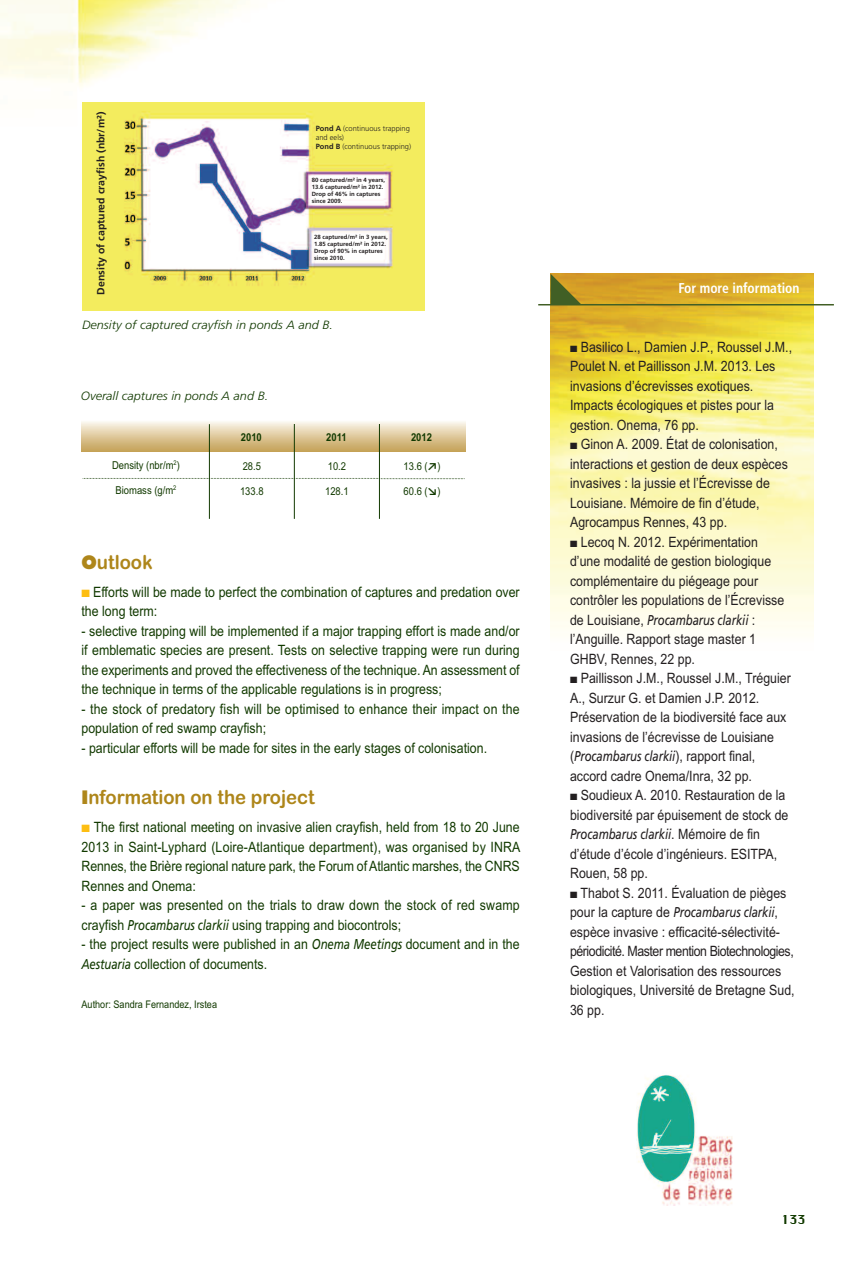
<style>
.page{position:relative;width:851px;height:1263px;background:#fff}
.page>*{position:absolute;margin:0;border:0;box-sizing:border-box;transform-origin:0 0}
.t1{font:19.5px "Arial Rounded MT Bold";color:#ae861a;scale:.95 1}
.t2{font:14.25px/19.5px "Arial Narrow";color:#231f20;scale:1.06 1}
.t3{font:14.25px/19.5px "Arial Narrow";color:#123a01;scale:1.06 1}
.t4{font:italic 14.25px "Frutiger";letter-spacing:-.01em;color:#231f20;scale:.8 1}
.t5{font:700 condensed 14.25px "Frutiger";color:#fff;scale:.95 1}
.t6{font:italic 300 12px "Frutiger";color:#123a01;scale:1.06 1}
.t7{font:12px "Chicago FLF";color:#123a01}
.t8{font:10.8px "Arial Narrow";color:#123a01;scale:1.06 1}
.t9{font:700 10.8px "Arial Narrow";color:#123a01;scale:1.06 1}
.t10{font:700 10.5px "Frutiger";color:#231f20}
.t11{font:10.5px "Arial Narrow";color:#123a01;scale:1.06 1}
.t12{font:300 7.5px/9px "Frutiger";color:#231f20}
.t13{font:700 6px/7.2px "Frutiger";color:#231f20}
.s1{font-weight:700}
.s2{font-family:"Calibri";font-weight:700}
.s3{font-family:"Futura";font-weight:800;font-size:18px}
.s4{color:#fdbe12}
.s5{font-family:"Frutiger";font-style:italic}
.s6{font-family:"Arial Narrow";font-style:normal}
</style>
<div class="page">
<img style="left:0;top:0;width:425px;height:152px">
<img style="left:550px;top:274px;width:263px;height:143px">
<hr style="left:538px;top:304px;width:295px;height:1px;background:#415f25">
<svg style="left:550px;top:274px;width:31px;height:30px"></svg>
<img style="left:550px;top:417px;width:263px;height:213px">
<img style="left:636px;top:1075px;width:97px;height:130px">
<img style="left:82px;top:102px;width:342px;height:209px">
<img style="left:82px;top:421px;width:384px;height:31px">
<hr style="left:209px;top:424px;width:1px;height:95px;background:#123a01">
<svg style="left:83px;top:478px;width:382px;height:1px"></svg>
<hr style="left:294px;top:424px;width:1px;height:95px;background:#123a01">
<hr style="left:379px;top:424px;width:1px;height:95px;background:#123a01">
<p class="t10" style="left:96px;top:295px;width:184px;rotate:-90deg">Density of captured crayfish (nbr/m²)</p>
<p class="t12" style="left:315px;top:125px;width:97px"><span class="s1">Pond A</span> (continuous trapping and eels)<br><span class="s1">Pond B</span> (continuous trapping)</p>
<p class="t13" style="left:312px;top:177px;width:75px">80 captured/m² in 4 years,<br>13.6 captured/m² in 2012.<br>Drop of 46% in captures since 2009.</p>
<p class="t13" style="left:314px;top:233px;width:75px">28 captured/m² in 3 years,<br>1.85 captured/m² in 2012.<br>Drop of 90% in captures since 2010.</p>
<p class="t6" style="left:82px;top:320px;width:238px">Density of captured crayfish in ponds A and B.</p>
<p class="t6" style="left:81px;top:391px;width:178px">Overall captures in ponds A and B.</p>
<p class="t9" style="left:241px;top:430px;width:21px">2010</p>
<p class="t9" style="left:326px;top:430px;width:21px">2011</p>
<p class="t9" style="left:411px;top:430px;width:21px">2012</p>
<p class="t8" style="left:112px;top:459px;width:65px">Density (nbr/m<sup>2</sup>)</p>
<p class="t8" style="left:115px;top:484px;width:59px">Biomass (g/m<sup>2</sup></p>
<p class="t8" style="left:243px;top:460px;width:19px">28.5</p>
<p class="t8" style="left:240px;top:485px;width:24px">133.8</p>
<p class="t8" style="left:328px;top:460px;width:19px">10.2</p>
<p class="t8" style="left:325px;top:485px;width:24px">128.1</p>
<p class="t8" style="left:403px;top:460px;width:36px">13.6 (<span class="s2">↗</span>)</p>
<p class="t8" style="left:403px;top:485px;width:36px">60.6 (<span class="s2">↘</span>)</p>
<h1 class="t1" style="left:81px;top:550px;width:76px"><span class="s3">O</span>utlook</h1>
<p class="t3" style="left:81px;top:582px;width:415px"><span class="s4">■</span> Efforts will be made to perfect the combination of captures and predation over the long term:</p>
<p class="t3" style="left:81px;top:621px;width:415px;text-align:justify">- selective trapping will be implemented if a major trapping effort is made and/or if emblematic species are present. Tests on selective trapping were run during the experiments and proved the effectiveness of the technique. An assessment of the technique in terms of the applicable regulations is in progress;</p>
<p class="t3" style="left:81px;top:699px;width:415px">- the stock of predatory fish will be optimised to enhance their impact on the population of red swamp crayfish;</p>
<p class="t3" style="left:81px;top:738px;width:384px">- particular efforts will be made for sites in the early stages of colonisation.</p>
<h1 class="t1" style="left:81px;top:786px;width:247px"><span class="s3">I</span>nformation on the project</h1>
<p class="t3" style="left:81px;top:818px;width:415px;text-align:justify"><span class="s4">■</span> The first national meeting on invasive alien crayfish, held from 18 to 20 June 2013 in Saint-Lyphard (Loire-Atlantique department), was organised by INRA Rennes, the Brière regional nature park, the Forum of Atlantic marshes, the CNRS Rennes and Onema:</p>
<p class="t3" style="left:81px;top:896px;width:415px">- a paper was presented on the trials to draw down the stock of red swamp crayfish <span class="s5">Procambarus clarkii</span> using trapping and biocontrols;</p>
<p class="t3" style="left:81px;top:935px;width:415px">- the project results were published in an <span class="s5">Onema Meetings</span> document and in the<br><span class="s5">Aestuaria</span> collection of documents.</p>
<p class="t11" style="left:81px;top:998px;width:129px">Author: Sandra Fernandez, Irstea</p>
<p class="t5" style="left:678px;top:282px;width:129px">For more information</p>
<p class="t2" style="left:570px;top:337px;width:211px">■ Basilico L., Damien J.P., Roussel J.M., Poulet N. et Paillisson J.M. 2013. Les invasions d’écrevisses exotiques.<br>Impacts écologiques et pistes pour la gestion. Onema, 76 pp.</p>
<p class="t2" style="left:570px;top:435px;width:207px">■ Ginon A. 2009. État de colonisation, interactions et gestion de deux espèces invasives : la jussie et l’Écrevisse de Louisiane. Mémoire de fin d’étude, Agrocampus Rennes, 43 pp.</p>
<p class="t2" style="left:570px;top:532px;width:204px">■ Lecoq N. 2012. Expérimentation d’une modalité de gestion biologique complémentaire du piégeage pour contrôler les populations de l’Écrevisse</p>
<p class="t4" style="left:570px;top:614px;width:233px"><span class="s6">de Louisiane,</span> Procambarus clarkii <span class="s6">:</span></p>
<p class="t2" style="left:570px;top:630px;width:177px">l’Anguille. Rapport stage master 1<br>GHBV, Rennes, 22 pp.</p>
<p class="t2" style="left:570px;top:669px;width:210px">■ Paillisson J.M., Roussel J.M., Tréguier A., Surzur G. et Damien J.P. 2012.<br>Préservation de la biodiversité face aux invasions de l’écrevisse de Louisiane</p>
<p class="t4" style="left:570px;top:751px;width:233px"><span class="s6">(</span>Procambarus clarkii<span class="s6">), rapport final,</span></p>
<p class="t2" style="left:570px;top:766px;width:173px">accord cadre Onema/Inra, 32 pp.</p>
<p class="t2" style="left:570px;top:786px;width:207px">■ Soudieux A. 2010. Restauration de la biodiversité par épuisement de stock de</p>
<p class="t4" style="left:570px;top:829px;width:239px">Procambarus clarkii<span class="s6">. Mémoire de fin</span></p>
<p class="t2" style="left:570px;top:844px;width:197px">d’étude d’école d’ingénieurs. ESITPA,<br>Rouen, 58 pp.</p>
<p class="t2" style="left:570px;top:883px;width:205px">■ Thabot S. 2011. Évaluation de pièges</p>
<p class="t4" style="left:570px;top:907px;width:261px"><span class="s6">pour la capture de</span> Procambarus clarkii<span class="s6">,</span></p>
<p class="t2" style="left:570px;top:922px;width:213px">espèce invasive : efficacité-sélectivité&shy;périodicité. Master mention Biotechnologies, Gestion et Valorisation des ressources biologiques, Université de Bretagne Sud, 36 pp.</p>
<p class="t7" style="left:781px;top:1212px;width:25px">133</p>
</div>
